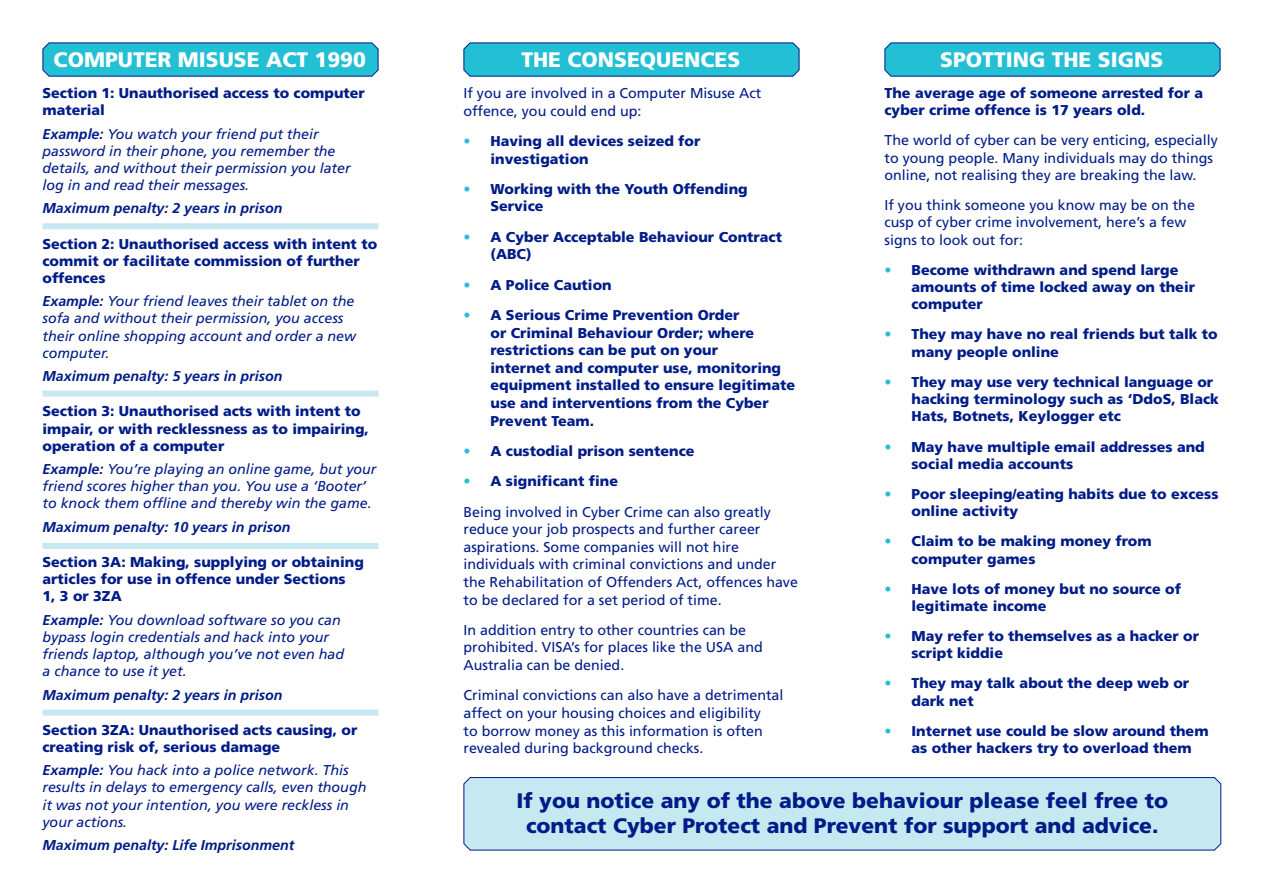
<style>
.page{position:relative;width:1263px;height:893px;background:#fff}
.page>*{position:absolute;margin:0;border:0;box-sizing:border-box;transform-origin:0 0}
.t1{font:900 21px/25.2px "Frutiger LT Std";color:#001c88;text-align:center}
.t2{font:900 21px "Frutiger LT Std";color:#fff}
.t3{font:900 14.25px/17.2px "Frutiger LT Std";color:#001c88}
.t4{font:14.25px/17.5px "Frutiger LT Std";color:#001c88}
.t5{font:italic 14.25px/17.1px "Frutiger LT Std";color:#001c88}
.t6{font:italic 700 14.25px "Frutiger LT Std";color:#001c88}
.s1{font-weight:700}
.s2{font-weight:400;color:#23bfd5}
</style>
<div class="page">
<svg style="left:42px;top:42px;width:337px;height:35px;background:#26b6d1"></svg>
<svg style="left:463px;top:42px;width:337px;height:35px;background:#26b6d1"></svg>
<svg style="left:884px;top:42px;width:337px;height:35px;background:#26b6d1"></svg>
<div style="left:43px;top:223px;width:335px;height:6px;background:#c6e8f1"></div>
<div style="left:43px;top:391px;width:335px;height:6px;background:#c6e8f1"></div>
<div style="left:43px;top:543px;width:335px;height:6px;background:#c6e8f1"></div>
<div style="left:43px;top:710px;width:335px;height:6px;background:#c6e8f1"></div>
<div style="left:463px;top:777px;width:758px;height:74px;background:#c6e8f1"></div>
<p class="t2" style="left:54px;top:47px;width:314px">COMPUTER MISUSE ACT 1990</p>
<p class="t2" style="left:521px;top:47px;width:220px">THE CONSEQUENCES</p>
<p class="t2" style="left:940px;top:47px;width:224px">SPOTTING THE SIGNS</p>
<p class="t3" style="left:43px;top:85px;width:324px">Section 1: Unauthorised access to computer material</p>
<p class="t5" style="left:43px;top:125px;width:310px"><span class="s1">Example:</span> You watch your friend put their password in their phone, you remember the details, and without their permission you later log in and read their messages.</p>
<p class="t6" style="left:43px;top:200px;width:241px">Maximum penalty: 2 years in prison</p>
<p class="t3" style="left:43px;top:235px;width:336px">Section 2: Unauthorised access with intent to commit or facilitate commission of further offences</p>
<p class="t5" style="left:43px;top:293px;width:315px"><span class="s1">Example:</span> Your friend leaves their tablet on the sofa and without their permission, you access their online shopping account and order a new computer.</p>
<p class="t6" style="left:43px;top:368px;width:241px">Maximum penalty: 5 years in prison</p>
<p class="t3" style="left:43px;top:403px;width:328px">Section 3: Unauthorised acts with intent to impair, or with recklessness as to impairing, operation of a computer</p>
<p class="t5" style="left:43px;top:461px;width:335px"><span class="s1">Example:</span> You’re playing an online game, but your friend scores higher than you. You use a ‘Booter’ to knock them offline and thereby win the game.</p>
<p class="t6" style="left:43px;top:518px;width:249px">Maximum penalty: 10 years in prison</p>
<p class="t3" style="left:43px;top:553px;width:323px">Section 3A: Making, supplying or obtaining articles for use in offence under Sections<br>1, 3 or 3ZA</p>
<p class="t5" style="left:43px;top:611px;width:303px"><span class="s1">Example:</span> You download software so you can bypass login credentials and hack into your friends laptop, although you’ve not even had a chance to use it yet.</p>
<p class="t6" style="left:43px;top:686px;width:241px">Maximum penalty: 2 years in prison</p>
<p class="t3" style="left:43px;top:721px;width:316px">Section 3ZA: Unauthorised acts causing, or creating risk of, serious damage</p>
<p class="t5" style="left:43px;top:762px;width:325px"><span class="s1">Example:</span> You hack into a police network. This results in delays to emergency calls, even though it was not your intention, you were reckless in your actions.</p>
<p class="t6" style="left:43px;top:837px;width:253px">Maximum penalty: Life Imprisonment</p>
<p class="t4" style="left:463px;top:84px;width:299px">If you are involved in a Computer Misuse Act offence, you could end up:</p>
<p class="t3" style="left:490px;top:132px;width:211px;text-indent:-27px"><span class="s2">•</span> Having all devices seized for investigation</p>
<p class="t3" style="left:490px;top:180px;width:259px;text-indent:-27px"><span class="s2">•</span> Working with the Youth Offending<br>Service</p>
<p class="t3" style="left:490px;top:228px;width:293px;text-indent:-27px"><span class="s2">•</span> A Cyber Acceptable Behaviour Contract (ABC)</p>
<p class="t3" style="left:463px;top:276px;width:150px"><span class="s2">•</span> A Police Caution</p>
<p class="t3" style="left:490px;top:306px;width:306px;text-indent:-27px"><span class="s2">•</span> A Serious Crime Prevention Order<br>or Criminal Behaviour Order; where restrictions can be put on your<br>internet and computer use, monitoring equipment installed to ensure legitimate use and interventions from the Cyber Prevent Team.</p>
<p class="t3" style="left:463px;top:442px;width:232px"><span class="s2">•</span> A custodial prison sentence</p>
<p class="t3" style="left:463px;top:473px;width:156px"><span class="s2">•</span> A significant fine</p>
<p class="t4" style="left:463px;top:503px;width:336px">Being involved in Cyber Crime can also greatly reduce your job prospects and further career aspirations. Some companies will not hire individuals with criminal convictions and under the Rehabilitation of Offenders Act, offences have to be declared for a set period of time.</p>
<p class="t4" style="left:463px;top:621px;width:301px">In addition entry to other countries can be prohibited. VISA’s for places like the USA and<br>Australia can be denied.</p>
<p class="t4" style="left:463px;top:687px;width:321px">Criminal convictions can also have a detrimental affect on your housing choices and eligibility<br>to borrow money as this information is often revealed during background checks.</p>
<p class="t3" style="left:884px;top:84px;width:320px">The average age of someone arrested for a cyber crime offence is 17 years old.</p>
<p class="t4" style="left:884px;top:132px;width:335px">The world of cyber can be very enticing, especially to young people. Many individuals may do things online, not realising they are breaking the law.</p>
<p class="t4" style="left:884px;top:197px;width:312px">If you think someone you know may be on the cusp of cyber crime involvement, here’s a few signs to look out for:</p>
<p class="t3" style="left:911px;top:261px;width:285px;text-indent:-27px"><span class="s2">•</span> Become withdrawn and spend large amounts of time locked away on their computer</p>
<p class="t3" style="left:911px;top:326px;width:308px;text-indent:-27px"><span class="s2">•</span> They may have no real friends but talk to many people online</p>
<p class="t3" style="left:911px;top:373px;width:309px;text-indent:-27px"><span class="s2">•</span> They may use very technical language or hacking terminology such as ‘DdoS, Black<br>Hats, Botnets, Keylogger etc</p>
<p class="t3" style="left:911px;top:438px;width:295px;text-indent:-27px"><span class="s2">•</span> May have multiple email addresses and social media accounts</p>
<p class="t3" style="left:911px;top:485px;width:308px;text-indent:-27px"><span class="s2">•</span> Poor sleeping/eating habits due to excess online activity</p>
<p class="t3" style="left:911px;top:533px;width:242px;text-indent:-27px"><span class="s2">•</span> Claim to be making money from computer games</p>
<p class="t3" style="left:911px;top:580px;width:271px;text-indent:-27px"><span class="s2">•</span> Have lots of money but no source of legitimate income</p>
<p class="t3" style="left:911px;top:627px;width:289px;text-indent:-27px"><span class="s2">•</span> May refer to themselves as a hacker or script kiddie</p>
<p class="t3" style="left:911px;top:675px;width:279px;text-indent:-27px"><span class="s2">•</span> They may talk about the deep web or dark net</p>
<p class="t3" style="left:911px;top:722px;width:299px;text-indent:-27px"><span class="s2">•</span> Internet use could be slow around them as other hackers try to overload them</p>
<p class="t1" style="left:516px;top:788px;width:653px">If you notice any of the above behaviour please feel free to contact Cyber Protect and Prevent for support and advice.</p>
</div>
